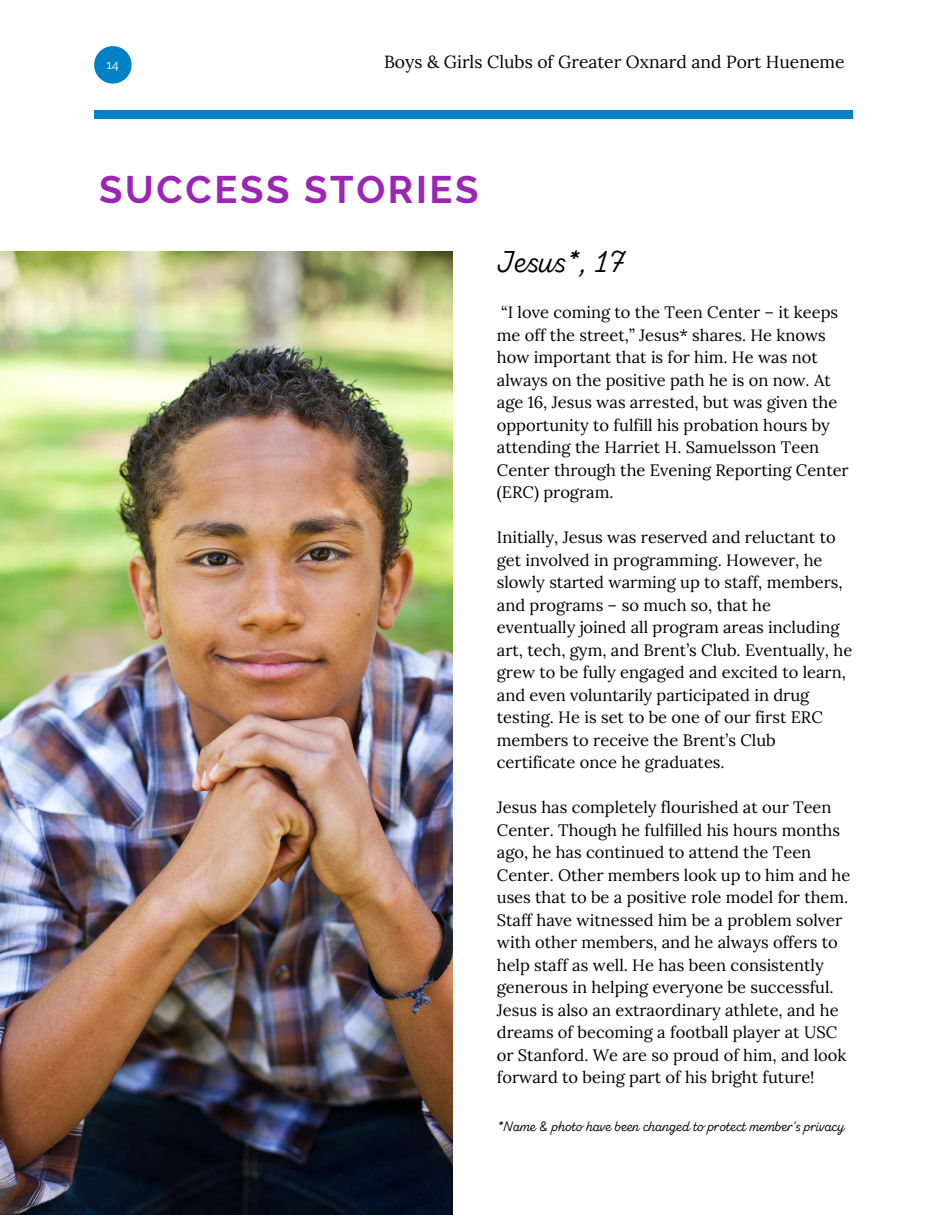
<style>
.page{position:relative;width:945px;height:1215px;background:#fff}
.page>*{position:absolute;margin:0;border:0;box-sizing:border-box;transform-origin:0 0}
.t1{font:700 38.25px "Raleway";letter-spacing:.07em;color:#9b26b6}
.t2{font:30px "Zing Script Rust R Base";color:#000}
.t3{font:17.55px "Lora";color:#000}
.t4{font:16.5px/22.5px "Lora";color:#000}
.t5{font:13.5px "Zing Script Rust R Base";color:#000}
.t6{font:12.75px "Raleway";color:#fff}
</style>
<div class="page">
<svg style="left:94px;top:46px;width:38px;height:38px"></svg>
<div style="left:94px;top:111px;width:758px;height:7px;background:#0081c6"></div>
<img style="left:0;top:252px;width:452px;height:963px">
<p class="t6" style="left:107px;top:57px;width:14px">14</p>
<p class="t3" style="left:384px;top:50px;width:462px">Boys &amp; Girls Clubs of Greater Oxnard and Port Hueneme</p>
<h1 class="t1" style="left:99px;top:167px;width:381px">SUCCESS STORIES</h1>
<h2 class="t2" style="left:497px;top:250px;width:130px">Jesus*, 17</h2>
<p class="t4" style="left:497px;top:301px;width:353px">“I love coming to the Teen Center – it keeps me off the street,” Jesus* shares. He knows how important that is for him. He was not always on the positive path he is on now. At age 16, Jesus was arrested, but was given the opportunity to fulfill his probation hours by attending the Harriet H. Samuelsson Teen Center through the Evening Reporting Center (ERC) program.</p>
<p class="t4" style="left:497px;top:526px;width:357px">Initially, Jesus was reserved and reluctant to get involved in programming. However, he slowly started warming up to staff, members, and programs – so much so, that he eventually joined all program areas including art, tech, gym, and Brent’s Club. Eventually, he grew to be fully engaged and excited to learn, and even voluntarily participated in drug testing. He is set to be one of our first ERC members to receive the Brent’s Club certificate once he graduates.</p>
<p class="t4" style="left:497px;top:796px;width:355px">Jesus has completely flourished at our Teen Center. Though he fulfilled his hours months ago, he has continued to attend the Teen Center. Other members look up to him and he uses that to be a positive role model for them.<br>Staff have witnessed him be a problem solver with other members, and he always offers to help staff as well. He has been consistently generous in helping everyone be successful.<br>Jesus is also an extraordinary athlete, and he dreams of becoming a football player at USC or Stanford. We are so proud of him, and look forward to being part of his bright future!</p>
<p class="t5" style="left:497px;top:1120px;width:349px">*Name &amp; photo have been changed to protect member's privacy</p>
</div>
